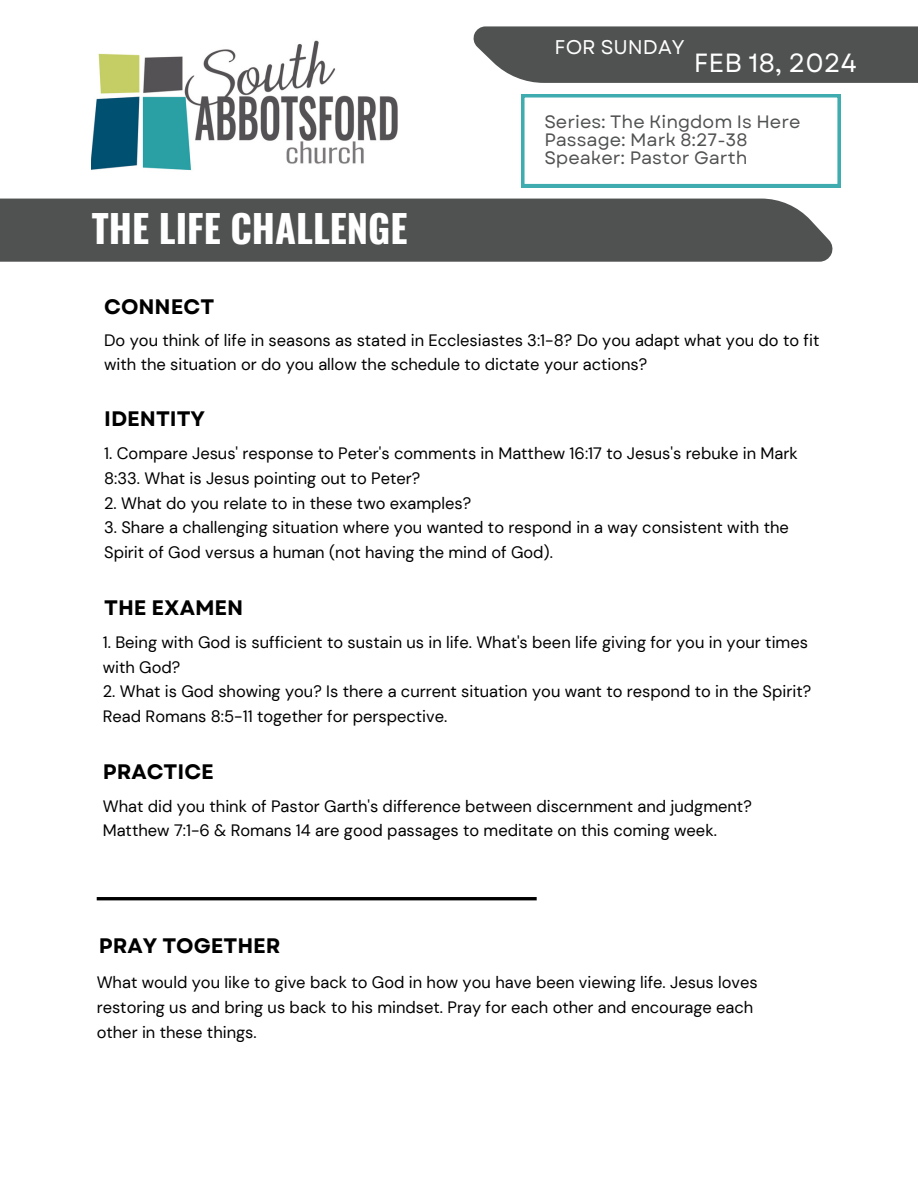
<style>
.page{position:relative;width:918px;height:1188px;background:#fff}
.page>*{position:absolute;margin:0;border:0;box-sizing:border-box;transform-origin:0 0}
.t1{font:700 38.1px "Oswald";color:#fff}
.t2{font:26.25px "Garet";color:#fff}
.t3{font:700 21px "Garet";color:#000}
.t4{font:19.8px "Garet";color:#fff}
.t5{font:18px "Garet";color:#505151}
.t6{font:16.5px/24.8px "DM Sans";color:#000}
</style>
<div class="page">
<img style="left:92px;top:40px;width:306px;height:131px">
<div style="left:0;top:199px;width:833px;height:63px;background:#505151"></div>
<div style="left:473px;top:26px;width:445px;height:57px;background:#505151"></div>
<hr style="left:97px;top:897px;width:440px;height:3px;background:#000">
<svg style="left:521px;top:94px;width:320px;height:93px"></svg>
<p class="t4" style="left:555px;top:33px;width:131px">FOR SUNDAY</p>
<p class="t2" style="left:694px;top:44px;width:164px">FEB 18, 2024</p>
<h2 class="t1" style="left:92px;top:198px;width:317px">THE LIFE CHALLENGE</h2>
<p class="t3" style="left:104px;top:292px;width:112px">CONNECT</p>
<h3 class="t5" style="left:544px;top:109px;width:258px">Series: The Kingdom Is Here</h3>
<p class="t5" style="left:544px;top:127px;width:205px">Passage: Mark 8:27-38</p>
<p class="t5" style="left:544px;top:145px;width:205px">Speaker: Pastor Garth</p>
<h4 class="t6" style="left:104px;top:328px;width:717px;line-height:23.7px">Do you think of life in seasons as stated in Ecclesiastes 3:1-8? Do you adapt what you do to fit with the situation or do you allow the schedule to dictate your actions?</h4>
<p class="t3" style="left:104px;top:404px;width:102px">IDENTITY</p>
<h3 class="t6" style="left:104px;top:441px;width:695px">1. Compare Jesus' response to Peter's comments in Matthew 16:17 to Jesus's rebuke in Mark<br>8:33. What is Jesus pointing out to Peter?</h3>
<p class="t6" style="left:104px;top:491px;width:369px">2. What do you relate to in these two examples?</p>
<h3 class="t6" style="left:104px;top:515px;width:686px">3. Share a challenging situation where you wanted to respond in a way consistent with the<br>Spirit of God versus a human (not having the mind of God).</h3>
<h3 class="t3" style="left:104px;top:593px;width:141px">THE EXAMEN</h3>
<h3 class="t6" style="left:103px;top:630px;width:707px">1. Being with God is sufficient to sustain us in life. What's been life giving for you in your times with God?</h3>
<p class="t6" style="left:103px;top:679px;width:710px">2. What is God showing you? Is there a current situation you want to respond to in the Spirit?<br>Read Romans 8:5-11 together for perspective.</p>
<p class="t3" style="left:103px;top:756px;width:113px">PRACTICE</p>
<p class="t6" style="left:103px;top:794px;width:651px">What did you think of Pastor Garth's difference between discernment and judgment?<br>Matthew 7:1-6 &amp; Romans 14 are good passages to meditate on this coming week.</p>
<h1 class="t3" style="left:99px;top:930px;width:183px">PRAY TOGETHER</h1>
<p class="t6" style="left:97px;top:970px;width:663px">What would you like to give back to God in how you have been viewing life. Jesus loves restoring us and bring us back to his mindset. Pray for each other and encourage each other in these things.</p>
</div>
